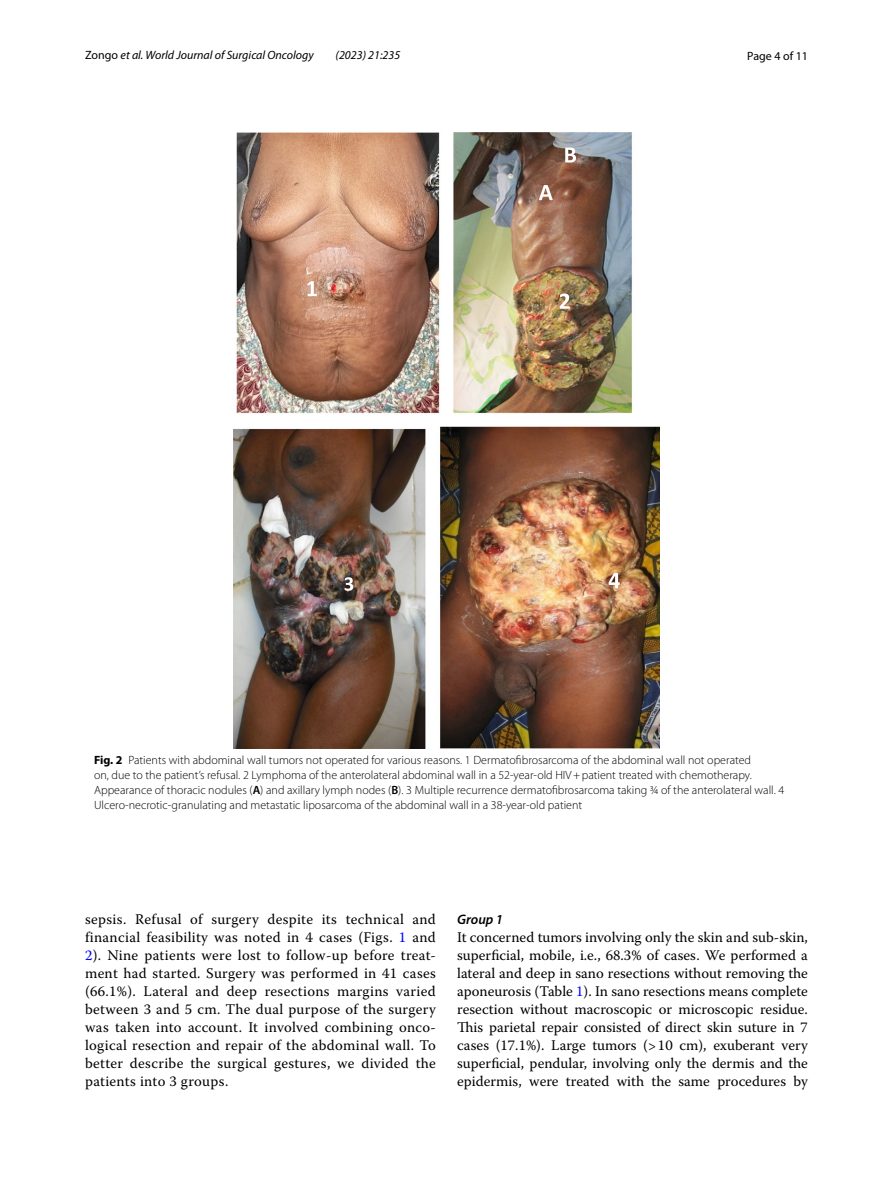
<style>
.page{position:relative;width:893px;height:1187px;background:#fff}
.page>*{position:absolute;margin:0;border:0;box-sizing:border-box;transform-origin:0 0}
.t1{font:14.7px/18px "Warnock Pro";letter-spacing:.01em;color:#000;text-align:justify}
.t2{font:italic 600 13.8px "Myriad Pro";color:#000}
.t3{font:300 12px/15px "Myriad Pro";color:#000}
.t4{font:italic 12px "Myriad Pro";color:#000}
.t5{font:12px "Myriad Pro";color:#000}
.s1{font-style:normal}
.s2{font-weight:700}
.s3{font-weight:600}
.s4{color:#00f}
</style>
<div class="page">
<img style="left:234px;top:133px;width:425px;height:615px">
<svg style="left:307px;top:281px;width:10px;height:15px"></svg>
<svg style="left:560px;top:293px;width:10px;height:16px"></svg>
<svg style="left:345px;top:577px;width:8px;height:13px"></svg>
<svg style="left:609px;top:573px;width:11px;height:15px"></svg>
<svg style="left:565px;top:147px;width:11px;height:15px"></svg>
<svg style="left:539px;top:185px;width:14px;height:15px"></svg>
<p class="t4" style="left:85px;top:48px;width:230px"><span class="s1">Zongo</span> et al. World Journal of Surgical Oncology</p>
<p class="t4" style="left:336px;top:48px;width:66px">(2023) 21:235</p>
<p class="t5" style="left:747px;top:48px;width:62px">Page 4 of 11</p>
<p class="t3" style="left:94px;top:752px;width:692px"><span class="s2">Fig. 2</span> Patients with abdominal wall tumors not operated for various reasons. 1 Dermatofibrosarcoma of the abdominal wall not operated<br>on, due to the patient’s refusal. 2 Lymphoma of the anterolateral abdominal wall in a 52-year-old HIV+patient treated with chemotherapy.<br>Appearance of thoracic nodules (<span class="s3">A</span>) and axillary lymph nodes (<span class="s3">B</span>). 3 Multiple recurrence dermatofibrosarcoma taking ¾ of the anterolateral wall. 4<br>Ulcero-necrotic-granulating and metastatic liposarcoma of the abdominal wall in a 38-year-old patient</p>
<p class="t1" style="left:85px;top:910px;width:352px">sepsis. Refusal of surgery despite its technical and financial feasibility was noted in 4 cases (Figs. <span class="s4">1</span> and <span class="s4">2</span>). Nine patients were lost to follow-up before treat&shy;ment had started. Surgery was performed in 41 cases (66.1%). Lateral and deep resections margins varied between 3 and 5 cm. The dual purpose of the surgery was taken into account. It involved combining onco&shy;logical resection and repair of the abdominal wall. To better describe the surgical gestures, we divided the patients into 3 groups.</p>
<p class="t2" style="left:457px;top:910px;width:47px">Group 1</p>
<p class="t1" style="left:457px;top:927px;width:352px">It concerned tumors involving only the skin and sub-skin, superficial, mobile, i.e., 68.3% of cases. We performed a lateral and deep in sano resections without removing the aponeurosis (Table <span class="s4">1</span>). In sano resections means complete resection without macroscopic or microscopic residue.<br>This parietal repair consisted of direct skin suture in 7 cases (17.1%). Large tumors (&gt;10 cm), exuberant very superficial, pendular, involving only the dermis and the epidermis, were treated with the same procedures by</p>
</div>
